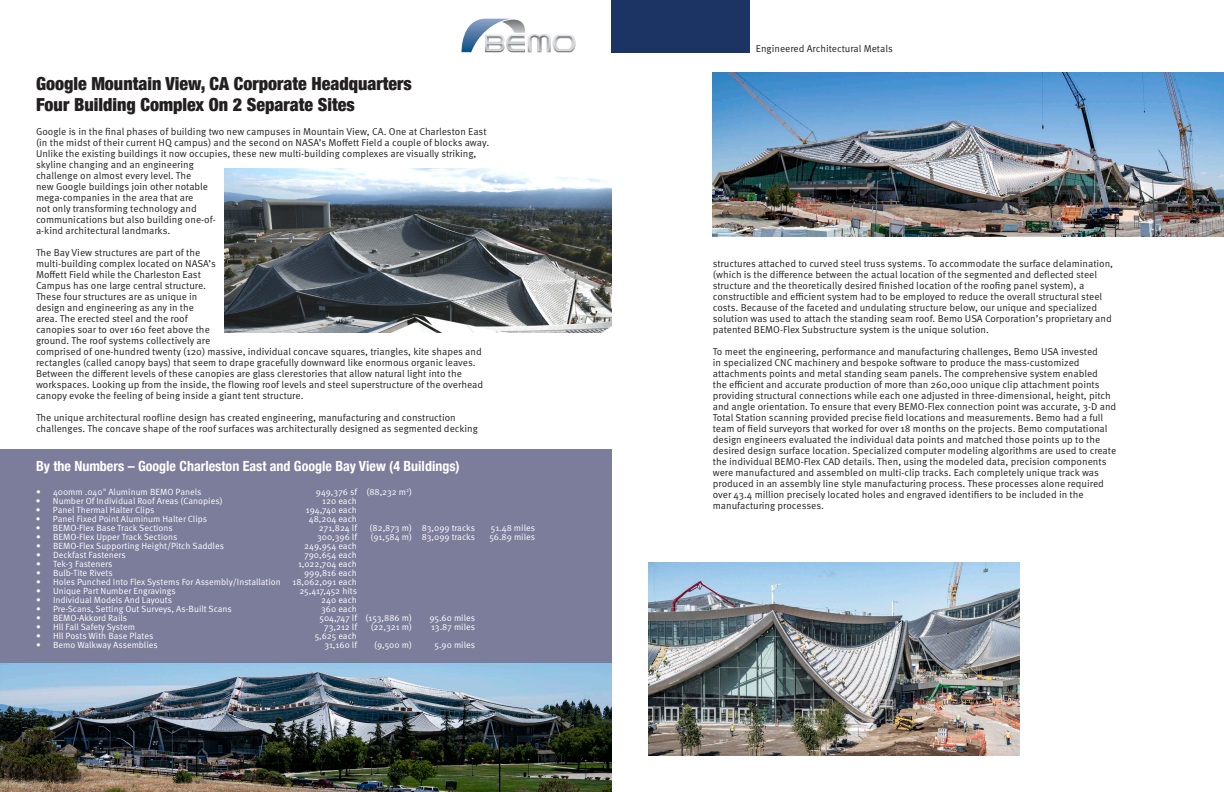
<style>
.page{position:relative;width:1224px;height:792px;background:#fff}
.page>*{position:absolute;margin:0;border:0;box-sizing:border-box;transform-origin:0 0}
.t1{font:900 condensed 18px/21px "Helvetica Neue";color:#231f20}
.t2{font:700 condensed 14px "Helvetica Neue";color:#fff}
.t3{font:10px/11px "Meta Pro Norm";color:#231f20}
.t4{font:9px "Meta Pro Norm";color:#fff}
</style>
<div class="page">
<svg style="left:513px;top:20px;width:63px;height:32px"></svg>
<img style="left:461px;top:19px;width:52px;height:33px">
<div style="left:612px;top:0;width:138px;height:52px;background:#1b3463"></div>
<div style="left:0;top:450px;width:612px;height:213px;background:#7c7d9b"></div>
<img style="left:0;top:663px;width:612px;height:129px">
<img style="left:224px;top:168px;width:388px;height:165px">
<img style="left:648px;top:562px;width:372px;height:194px">
<img style="left:713px;top:72px;width:511px;height:165px">
<h1 class="t1" style="left:36px;top:72px;width:377px">Google Mountain View, CA Corporate Headquarters<br>Four Building Complex On 2 Separate Sites</h1>
<p class="t3" style="left:36px;top:125px;width:455px">Google is in the final phases of building two new campuses in Mountain View, CA. One at Charleston East (in the midst of their current HQ campus) and the second on NASA’s Moffett Field a couple of blocks away.<br>Unlike the existing buildings it now occupies, these new multi-building complexes are visually striking, skyline changing and an engineering<br>challenge on almost every level. The<br>new Google buildings join other notable<br>mega-companies in the area that are<br>not only transforming technology and<br>communications but also building one-of-<br>a-kind architectural landmarks.</p>
<p class="t3" style="left:36px;top:246px;width:449px">The Bay View structures are part of the<br>multi-building complex located on NASA’s<br>Moffett Field while the Charleston East<br>Campus has one large central structure.<br>These four structures are as unique in<br>design and engineering as any in the<br>area. The erected steel and the roof<br>canopies soar to over 160 feet above the<br>ground. The roof systems collectively are<br>comprised of one-hundred twenty (120) massive, individual concave squares, triangles, kite shapes and rectangles (called canopy bays) that seem to drape gracefully downward like enormous organic leaves.<br>Between the different levels of these canopies are glass clerestories that allow natural light into the workspaces. Looking up from the inside, the flowing roof levels and steel superstructure of the overhead canopy evoke the feeling of being inside a giant tent structure.</p>
<p class="t3" style="left:36px;top:411px;width:444px">The unique architectural roofline design has created engineering, manufacturing and construction challenges. The concave shape of the roof surfaces was architecturally designed as segmented decking</p>
<h2 class="t2" style="left:36px;top:454px;width:425px">By the Numbers – Google Charleston East and Google Bay View (4 Buildings)</h2>
<p class="t4" style="left:36px;top:485px;width:167px">• 400mm .040" Aluminum BEMO Panels</p>
<p class="t4" style="left:316px;top:485px;width:98px">949,376 sf (88,232 m<sup>2</sup>)</p>
<p class="t4" style="left:36px;top:494px;width:188px">• Number Of Individual Roof Areas (Canopies)</p>
<p class="t4" style="left:322px;top:494px;width:36px">120 each</p>
<p class="t4" style="left:36px;top:503px;width:120px">• Panel Thermal Halter Clips</p>
<p class="t4" style="left:306px;top:503px;width:53px">194,740 each</p>
<p class="t4" style="left:36px;top:512px;width:173px">• Panel Fixed Point Aluminum Halter Clips</p>
<p class="t4" style="left:309px;top:512px;width:50px">48,204 each</p>
<p class="t4" style="left:36px;top:521px;width:138px">• BEMO-Flex Base Track Sections</p>
<p class="t4" style="left:319px;top:521px;width:40px">271,824 lf</p>
<p class="t4" style="left:370px;top:521px;width:107px">(82,873 m) 83,099 tracks</p>
<p class="t4" style="left:491px;top:521px;width:46px">51.48 miles</p>
<p class="t4" style="left:36px;top:530px;width:143px">• BEMO-Flex Upper Track Sections</p>
<p class="t4" style="left:317px;top:530px;width:41px">300,396 lf</p>
<p class="t4" style="left:370px;top:530px;width:106px">(91,584 m) 83,099 tracks</p>
<p class="t4" style="left:490px;top:530px;width:47px">56.89 miles</p>
<p class="t4" style="left:36px;top:539px;width:190px">• BEMO-Flex Supporting Height/Pitch Saddles</p>
<p class="t4" style="left:304px;top:539px;width:54px">249,954 each</p>
<p class="t4" style="left:36px;top:548px;width:91px">• Deckfast Fasteners</p>
<p class="t4" style="left:304px;top:548px;width:54px">790,654 each</p>
<p class="t4" style="left:36px;top:557px;width:78px">• Tek-3 Fasteners</p>
<p class="t4" style="left:298px;top:557px;width:60px">1,022,704 each</p>
<p class="t4" style="left:36px;top:566px;width:78px">• Bulb-Tite Rivets</p>
<p class="t4" style="left:304px;top:566px;width:54px">999,816 each</p>
<p class="t4" style="left:36px;top:575px;width:246px">• Holes Punched Into Flex Systems For Assembly/Installation</p>
<p class="t4" style="left:293px;top:575px;width:66px">18,062,091 each</p>
<p class="t4" style="left:36px;top:584px;width:141px">• Unique Part Number Engravings</p>
<p class="t4" style="left:299px;top:584px;width:59px">25,417,452 hits</p>
<p class="t4" style="left:36px;top:593px;width:138px">• Individual Models And Layouts</p>
<p class="t4" style="left:321px;top:593px;width:37px">240 each</p>
<p class="t4" style="left:36px;top:602px;width:197px">• Pre-Scans, Setting Out Surveys, As-Built Scans</p>
<p class="t4" style="left:321px;top:602px;width:37px">360 each</p>
<p class="t4" style="left:36px;top:611px;width:93px">• BEMO-Akkord Rails</p>
<p class="t4" style="left:320px;top:611px;width:94px">504,747 lf (153,886 m)</p>
<p class="t4" style="left:429px;top:611px;width:47px">95.60 miles</p>
<p class="t4" style="left:36px;top:620px;width:101px">• Hll Fall Safety System</p>
<p class="t4" style="left:324px;top:620px;width:34px">73,212 lf</p>
<p class="t4" style="left:371px;top:620px;width:43px">(22,321 m)</p>
<p class="t4" style="left:431px;top:620px;width:45px">13.87 miles</p>
<p class="t4" style="left:36px;top:629px;width:119px">• Hll Posts With Base Plates</p>
<p class="t4" style="left:315px;top:629px;width:44px">5,625 each</p>
<p class="t4" style="left:36px;top:638px;width:123px">• Bemo Walkway Assemblies</p>
<p class="t4" style="left:324px;top:638px;width:34px">31,160 lf</p>
<p class="t4" style="left:374px;top:638px;width:39px">(9,500 m)</p>
<p class="t4" style="left:435px;top:638px;width:42px">5.90 miles</p>
<p class="t3" style="left:756px;top:43px;width:138px">Engineered Architectural Metals</p>
<p class="t3" style="left:713px;top:257px;width:402px">structures attached to curved steel truss systems. To accommodate the surface delamination, (which is the difference between the actual location of the segmented and deflected steel structure and the theoretically desired finished location of the roofing panel system), a constructible and efficient system had to be employed to reduce the overall structural steel costs. Because of the faceted and undulating structure below, our unique and specialized solution was used to attach the standing seam roof. Bemo USA Corporation’s proprietary and patented BEMO-Flex Substructure system is the unique solution.</p>
<p class="t3" style="left:713px;top:345px;width:405px">To meet the engineering, performance and manufacturing challenges, Bemo USA invested<br>in specialized CNC machinery and bespoke software to produce the mass-customized attachments points and metal standing seam panels. The comprehensive system enabled<br>the efficient and accurate production of more than 260,000 unique clip attachment points providing structural connections while each one adjusted in three-dimensional, height, pitch and angle orientation. To ensure that every BEMO-Flex connection point was accurate, 3-D and Total Station scanning provided precise field locations and measurements. Bemo had a full team of field surveyors that worked for over 18 months on the projects. Bemo computational design engineers evaluated the individual data points and matched those points up to the desired design surface location. Specialized computer modeling algorithms are used to create the individual BEMO-Flex CAD details. Then, using the modeled data, precision components were manufactured and assembled on multi-clip tracks. Each completely unique track was produced in an assembly line style manufacturing process. These processes alone required over 43.4 million precisely located holes and engraved identifiers to be included in the manufacturing processes.</p>
</div>
